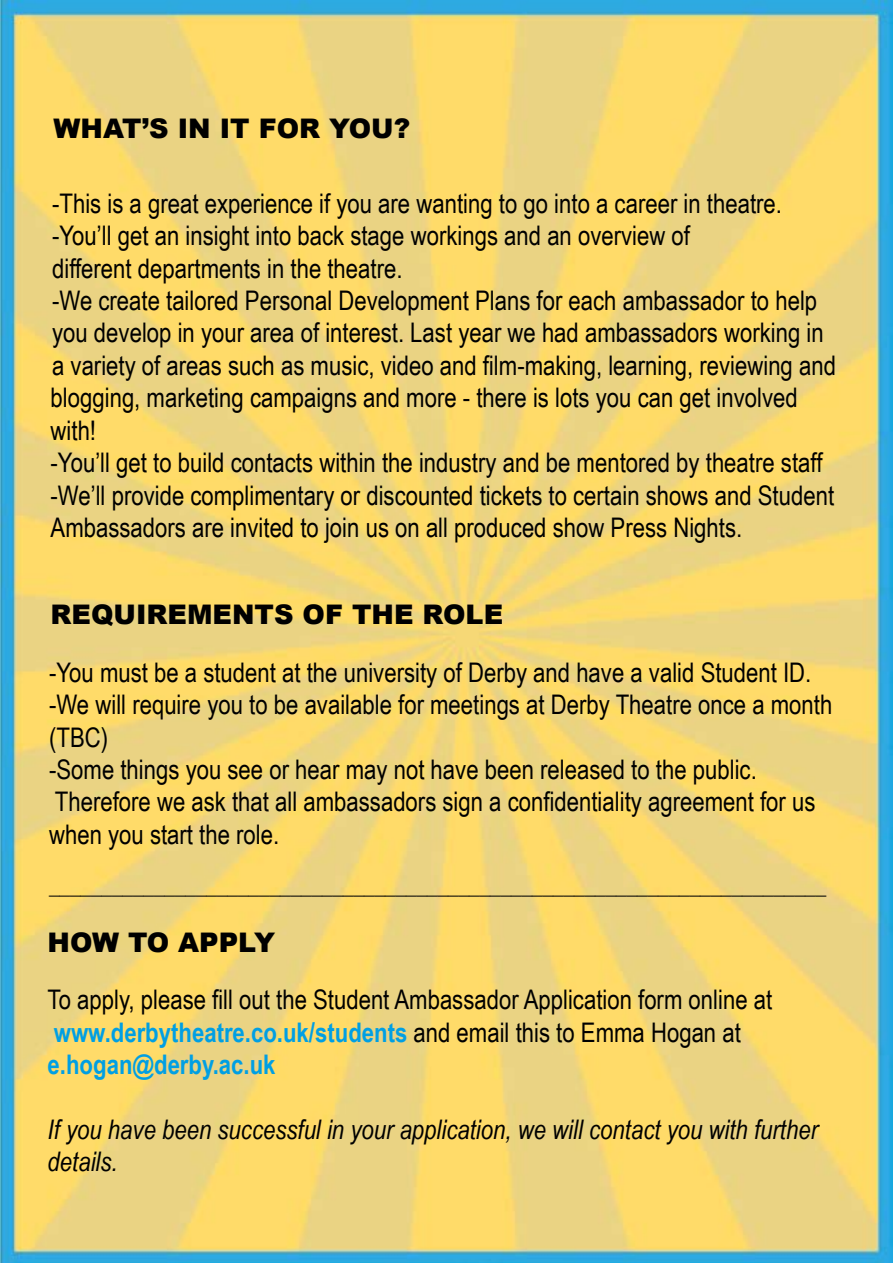
<style>
.page{position:relative;width:893px;height:1263px;background:#fff}
.page>*{position:absolute;margin:0;border:0;box-sizing:border-box;transform-origin:0 0}
.t1{font:27px/32.4px "Arial Narrow";color:#000}
.t2{font:italic 27px/32.4px "Arial Narrow";color:#000}
.t3{font:900 27px "Arial";color:#000}
.t4{font:900 21px "Arial";color:#000}
.s1{font-weight:700;color:#009fe3}
</style>
<div class="page">
<img style="left:0;top:0;width:893px;height:1263px">
<p class="t3" style="left:54px;top:109px;width:358px">WHAT’S IN IT FOR YOU?</p>
<p class="t1" style="left:51px;top:186px;width:787px">-This is a great experience if you are wanting to go into a career in theatre. -You’ll get an insight into back stage workings and an overview of<br>different departments in the theatre.<br>-We create tailored Personal Development Plans for each ambassador to help you develop in your area of interest. Last year we had ambassadors working in a variety of areas such as music, video and film-making, learning, reviewing and blogging, marketing campaigns and more - there is lots you can get involved with!<br>-You’ll get to build contacts within the industry and be mentored by theatre staff -We’ll provide complimentary or discounted tickets to certain shows and Student Ambassadors are invited to join us on all produced show Press Nights.</p>
<p class="t3" style="left:51px;top:595px;width:454px">REQUIREMENTS OF THE ROLE</p>
<p class="t1" style="left:49px;top:655px;width:785px">-You must be a student at the university of Derby and have a valid Student ID. -We will require you to be available for meetings at Derby Theatre once a month (TBC)<br>-Some things you see or hear may not have been released to the public.<br>Therefore we ask that all ambassadors sign a confidentiality agreement for us when you start the role.</p>
<p class="t4" style="left:49px;top:871px;width:778px">__________________________________________________________________________</p>
<p class="t3" style="left:48px;top:922px;width:229px">HOW TO APPLY</p>
<p class="t1" style="left:48px;top:983px;width:726px">To apply, please fill out the Student Ambassador Application form online at <span class="s1">www.derbytheatre.co.uk/students</span> and email this to Emma Hogan at <span class="s1">e.hogan@derby.ac.uk</span></p>
<p class="t2" style="left:48px;top:1113px;width:772px">If you have been successful in your application, we will contact you with further details.</p>
</div>
